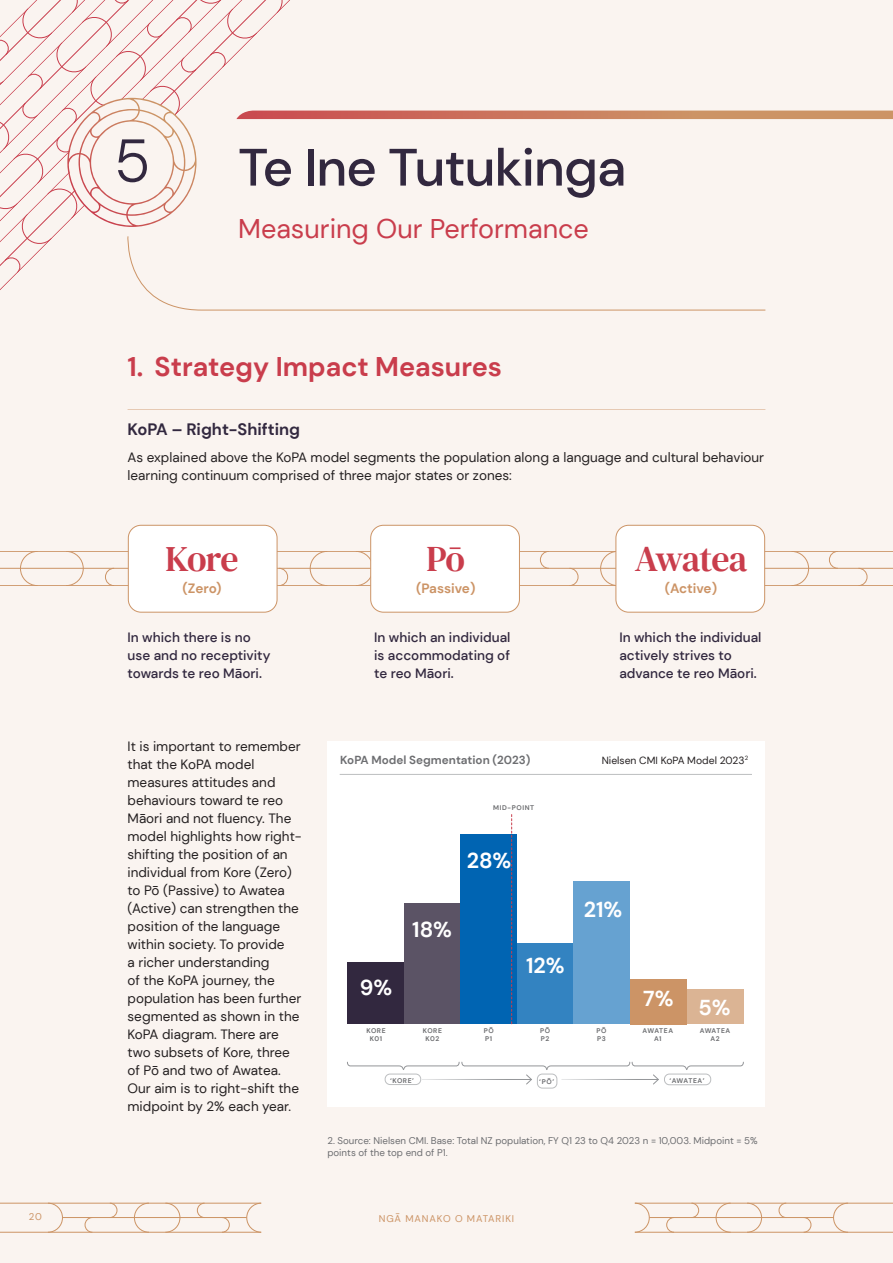
<style>
.page{position:relative;width:893px;height:1263px;background:#faf4f0}
.page>*{position:absolute;margin:0;border:0;box-sizing:border-box;transform-origin:0 0}
.t1{font:300 60.3px "DM Mono";color:#32283f}
.t2{font:500 52.5px "DM Sans";letter-spacing:-.02em;color:#32283f}
.t3{font:36px "DM Serif Text";letter-spacing:-.035em;color:#c93d4c}
.H3_red{font:700 27px "DM Sans";color:#c93d4c}
.H2_english{font:27px "DM Sans";color:#c93d4c}
.t4{font:700 21.6px "DM Sans";color:#fff}
.H4_purple{font:700 16.5px "DM Sans";color:#32283f}
.Body_text_after_bullets{font:13.5px/18px "DM Sans";color:#231f20}
.Body_text{font:500 13.5px/18px "DM Sans";color:#32283f}
.Body_text-2{font:13.5px/18px "DM Sans";color:#231f20}
.Body_text-3{font:700 13.5px "DM Sans";color:#cc9466}
.t5{font:700 11.7px "DM Sans";color:#6d6e71}
.t6{font:10.35px "DM Sans";color:#231f20}
.t7{font:9.75px/12px "DM Sans";color:#6d6e71}
.t8{font:9.75px "DM Sans";letter-spacing:.09em;color:#cc9466}
.t9{font:700 6.75px/7.8px "DM Sans";letter-spacing:.09em;color:#6d6e71}
.t10{font:700 6.75px/7.8px "DM Sans";letter-spacing:.04em;color:#6d6e71;text-align:center}
.t11{font:700 6.75px/7.8px "DM Sans";letter-spacing:.055em;color:#6d6e71;text-align:center}
</style>
<div class="page">
<hr style="left:0;top:1203px;width:261px;height:1px;background:#cc9465">
<hr style="left:0;top:1232px;width:261px;height:1px;background:#cc9465">
<hr style="left:62px;top:1217px;width:185px;height:1px;background:#cc9465">
<svg style="left:134px;top:1203px;width:15px;height:30px"></svg>
<svg style="left:165px;top:1203px;width:15px;height:30px"></svg>
<svg style="left:109px;top:1203px;width:8px;height:14px"></svg>
<svg style="left:85px;top:1218px;width:8px;height:15px"></svg>
<svg style="left:47px;top:1203px;width:16px;height:30px"></svg>
<svg style="left:246px;top:1203px;width:16px;height:30px"></svg>
<svg style="left:197px;top:1203px;width:8px;height:14px"></svg>
<svg style="left:222px;top:1218px;width:8px;height:15px"></svg>
<hr style="left:635px;top:1203px;width:258px;height:1px;background:#cc9465">
<hr style="left:635px;top:1232px;width:258px;height:1px;background:#cc9465">
<hr style="left:649px;top:1217px;width:184px;height:1px;background:#cc9465">
<svg style="left:747px;top:1203px;width:15px;height:30px"></svg>
<svg style="left:716px;top:1203px;width:15px;height:30px"></svg>
<svg style="left:779px;top:1203px;width:8px;height:14px"></svg>
<svg style="left:803px;top:1218px;width:8px;height:15px"></svg>
<svg style="left:833px;top:1203px;width:15px;height:30px"></svg>
<svg style="left:634px;top:1203px;width:16px;height:30px"></svg>
<svg style="left:691px;top:1203px;width:8px;height:14px"></svg>
<svg style="left:666px;top:1218px;width:8px;height:15px"></svg>
<hr style="left:0;top:551px;width:893px;height:1px;background:#cc9466">
<hr style="left:0;top:585px;width:893px;height:1px;background:#cc9466">
<hr style="left:0;top:568px;width:893px;height:1px;background:#cc9466">
<svg style="left:310px;top:551px;width:18px;height:35px"></svg>
<svg style="left:355px;top:551px;width:15px;height:35px"></svg>
<svg style="left:278px;top:568px;width:10px;height:18px"></svg>
<svg style="left:105px;top:568px;width:10px;height:18px"></svg>
<svg style="left:20px;top:551px;width:18px;height:35px"></svg>
<svg style="left:66px;top:551px;width:18px;height:35px"></svg>
<svg style="left:791px;top:551px;width:18px;height:35px"></svg>
<svg style="left:600px;top:551px;width:15px;height:35px"></svg>
<svg style="left:540px;top:551px;width:9px;height:18px"></svg>
<svg style="left:569px;top:568px;width:10px;height:18px"></svg>
<svg style="left:829px;top:551px;width:9px;height:18px"></svg>
<svg style="left:858px;top:568px;width:10px;height:18px"></svg>
<div style="left:128px;top:525px;width:149px;height:87px;background:#fff;border-radius:13px"></div>
<div style="left:128px;top:525px;width:149px;height:87px;border:1px solid #cc9466;border-radius:13px"></div>
<div style="left:371px;top:525px;width:148px;height:87px;background:#fff;border-radius:13px"></div>
<div style="left:370px;top:525px;width:150px;height:87px;border:1px solid #cc9466;border-radius:13px"></div>
<div style="left:616px;top:525px;width:149px;height:87px;background:#fff;border-radius:13px"></div>
<div style="left:615px;top:525px;width:150px;height:87px;border:1px solid #cc9466;border-radius:13px"></div>
<hr style="left:128px;top:409px;width:637px;height:1px;background:#e6c9b3">
<svg style="left:4px;top:257px;width:18px;height:16px"></svg>
<svg style="left:0;top:0;width:893px;height:245px"></svg>
<svg style="left:124px;top:236px;width:642px;height:75px"></svg>
<div style="left:327px;top:741px;width:438px;height:365px;background:#fff"></div>
<div style="left:347px;top:962px;width:57px;height:62px;background:#32283f"></div>
<div style="left:404px;top:904px;width:56px;height:120px;background:#5b5365"></div>
<div style="left:460px;top:835px;width:57px;height:189px;background:#0064b2"></div>
<div style="left:517px;top:943px;width:57px;height:81px;background:#3383c1"></div>
<div style="left:630px;top:979px;width:57px;height:45px;background:#cc9466"></div>
<div style="left:687px;top:989px;width:56px;height:35px;background:#dbb494"></div>
<div style="left:573px;top:882px;width:57px;height:142px;background:#66a2d1"></div>
<hr style="left:340px;top:774px;width:412px;height:1px;background:#bcbec0">
<div style="left:537px;top:1074px;width:20px;height:14px;border:1px solid #bcbec0;border-radius:5px"></div>
<svg style="left:511px;top:814px;width:1px;height:210px"></svg>
<svg style="left:347px;top:1061px;width:397px;height:24px"></svg>
<h1 class="t1" style="left:114px;top:123px;width:38px">5</h1>
<h2 class="t2" style="left:238px;top:135px;width:390px">Te Ine Tutukinga</h2>
<p class="H2_english" style="left:238px;top:212px;width:352px">Measuring Our Performance</p>
<p class="H3_red" style="left:128px;top:350px;width:376px">1. Strategy Impact Measures</p>
<p class="H4_purple" style="left:128px;top:419px;width:174px">KoPA – Right-Shifting</p>
<p class="Body_text-2" style="left:128px;top:448px;width:638px">As explained above the KoPA model segments the population along a language and cultural behaviour learning continuum comprised of three major states or zones:</p>
<p class="t3" style="left:165px;top:537px;width:75px">Kore</p>
<p class="Body_text-3" style="left:182px;top:580px;width:41px">(Zero)</p>
<p class="Body_text" style="left:128px;top:629px;width:144px">In which there is no use and no receptivity towards te reo Māori.</p>
<p class="Body_text_after_bullets" style="left:128px;top:737px;width:176px">It is important to remember that the KoPA model measures attitudes and behaviours toward te reo<br>Māori and not fluency. The model highlights how right&shy;shifting the position of an individual from Kore (Zero) to Pō (Passive) to Awatea (Active) can strengthen the position of the language within society. To provide<br>a richer understanding<br>of the KoPA journey, the population has been further segmented as shown in the<br>KoPA diagram. There are two subsets of Kore, three of Pō and two of Awatea.<br>Our aim is to right-shift the midpoint by 2% each year.</p>
<p class="t3" style="left:427px;top:537px;width:40px">Pō</p>
<p class="Body_text-3" style="left:416px;top:580px;width:61px">(Passive)</p>
<p class="Body_text" style="left:374px;top:629px;width:138px;text-align:justify">In which an individual is accommodating of te reo Māori.</p>
<p class="t3" style="left:635px;top:537px;width:114px">Awatea</p>
<p class="Body_text-3" style="left:665px;top:580px;width:54px">(Active)</p>
<p class="Body_text" style="left:619px;top:629px;width:144px">In which the individual actively strives to advance te reo Māori.</p>
<p class="t5" style="left:340px;top:752px;width:192px">KoPA Model Segmentation (2023)</p>
<p class="t9" style="left:493px;top:804px;width:43px">MID-POINT</p>
<h3 class="t4" style="left:360px;top:974px;width:34px">9%</h3>
<h3 class="t4" style="left:467px;top:847px;width:46px">28%</h3>
<h3 class="t4" style="left:412px;top:916px;width:41px">18%</h3>
<h3 class="t4" style="left:526px;top:952px;width:40px">12%</h3>
<p class="t6" style="left:602px;top:754px;width:148px">Nielsen CMI KoPA Model 2023<sup>2</sup></p>
<h3 class="t4" style="left:584px;top:896px;width:40px">21%</h3>
<h3 class="t4" style="left:643px;top:989px;width:89px">7% 5%</h3>
<p class="t9" style="left:366px;top:1027px;width:21px;text-align:center">KORE<br>K01</p>
<p class="t9" style="left:423px;top:1027px;width:21px;text-align:center">KORE<br>K02</p>
<p class="t9" style="left:484px;top:1027px;width:12px">PŌ<br>P1</p>
<p class="t9" style="left:540px;top:1027px;width:12px">PŌ<br>P2</p>
<p class="t9" style="left:596px;top:1027px;width:12px">PŌ<br>P3</p>
<p class="t10" style="left:643px;top:1027px;width:32px">AWATEA<br>A1</p>
<p class="t11" style="left:700px;top:1027px;width:32px">AWATEA<br>A2</p>
<p class="t9" style="left:390px;top:1076px;width:26px">‘KORE’</p>
<p class="t9" style="left:539px;top:1078px;width:16px">‘PŌ’</p>
<p class="t9" style="left:669px;top:1076px;width:37px">‘AWATEA’</p>
<p class="t7" style="left:327px;top:1134px;width:432px">2. Source: Nielsen CMI. Base: Total NZ population, FY Q1 23 to Q4 2023 n = 10,003. Midpoint = 5% points of the top end of P1.</p>
<p class="t8" style="left:29px;top:1211px;width:15px">20</p>
<p class="t8" style="left:379px;top:1212px;width:137px">NGĀ MANAKO O MATARIKI</p>
</div>
